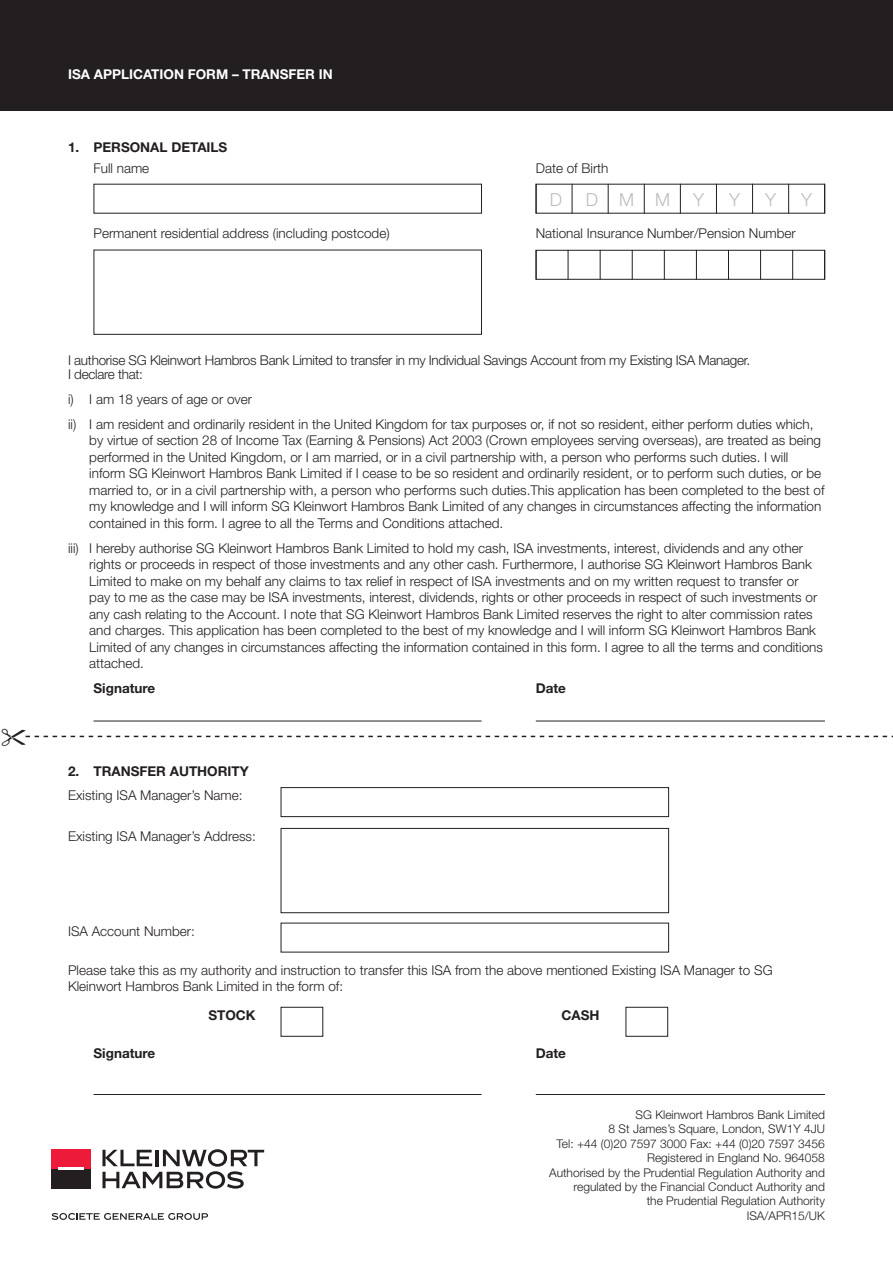
<style>
.page{position:relative;width:893px;height:1263px;background:#fff}
.page>*{position:absolute;margin:0;border:0;box-sizing:border-box;transform-origin:0 0}
.t1{font:300 18px "Helvetica Neue LT";color:#bcbdc0}
.t2{font:300 13.5px/16.5px "Helvetica Neue LT";color:#231f20}
.t3{font:300 13.5px/13.5px "Helvetica Neue LT";letter-spacing:-.02em;color:#231f20}
.t4{font:700 13.5px "Helvetica Neue LT";color:#231f20}
.t5{font:700 13.5px "Helvetica Neue LT";color:#fff}
.t6{font:300 12px "Helvetica Neue LT";color:#231f20}
</style>
<div class="page">
<div style="left:281px;top:787px;width:388px;height:30px;border:1px solid #231f20"></div>
<div style="left:281px;top:828px;width:388px;height:85px;border:1px solid #231f20"></div>
<div style="left:281px;top:1007px;width:42px;height:30px;border:1px solid #231f20"></div>
<div style="left:626px;top:1007px;width:42px;height:30px;border:1px solid #231f20"></div>
<div style="left:0;top:0;width:893px;height:111px;background:#231f20"></div>
<div style="left:94px;top:250px;width:388px;height:85px;border:1px solid #231f20"></div>
<div style="left:536px;top:250px;width:289px;height:30px;border:1px solid #231f20"></div>
<hr style="left:572px;top:184px;width:1px;height:30px;background:#231f20">
<hr style="left:608px;top:184px;width:1px;height:30px;background:#231f20">
<hr style="left:644px;top:184px;width:1px;height:30px;background:#231f20">
<hr style="left:680px;top:184px;width:1px;height:30px;background:#231f20">
<hr style="left:716px;top:184px;width:1px;height:30px;background:#231f20">
<hr style="left:752px;top:184px;width:1px;height:30px;background:#231f20">
<hr style="left:788px;top:184px;width:1px;height:30px;background:#231f20">
<hr style="left:824px;top:184px;width:1px;height:30px;background:#231f20">
<hr style="left:536px;top:184px;width:1px;height:30px;background:#231f20">
<hr style="left:568px;top:250px;width:1px;height:30px;background:#231f20">
<hr style="left:600px;top:250px;width:1px;height:30px;background:#231f20">
<hr style="left:632px;top:250px;width:1px;height:30px;background:#231f20">
<hr style="left:664px;top:250px;width:1px;height:30px;background:#231f20">
<hr style="left:696px;top:250px;width:1px;height:30px;background:#231f20">
<hr style="left:728px;top:250px;width:1px;height:30px;background:#231f20">
<hr style="left:792px;top:250px;width:1px;height:30px;background:#231f20">
<hr style="left:824px;top:250px;width:1px;height:30px;background:#231f20">
<hr style="left:536px;top:250px;width:1px;height:30px;background:#231f20">
<hr style="left:760px;top:250px;width:1px;height:30px;background:#231f20">
<hr style="left:94px;top:1094px;width:388px;height:1px;background:#231f20">
<hr style="left:536px;top:1094px;width:289px;height:1px;background:#231f20">
<hr style="left:94px;top:721px;width:388px;height:1px;background:#231f20">
<hr style="left:536px;top:721px;width:289px;height:1px;background:#231f20">
<div style="left:52px;top:1149px;width:39px;height:20px;background:#ed1a3a"></div>
<div style="left:52px;top:1169px;width:39px;height:19px;background:#231f20"></div>
<hr style="left:59px;top:1168px;width:25px;height:2px;background:#fff">
<svg style="left:102px;top:1149px;width:162px;height:40px"></svg>
<svg style="left:52px;top:1213px;width:156px;height:7px"></svg>
<svg style="left:25px;top:735px;width:868px;height:3px"></svg>
<p class="t5" style="left:68px;top:65px;width:266px">ISA APPLICATION FORM – TRANSFER IN</p>
<p class="t4" style="left:68px;top:139px;width:161px">1. PERSONAL DETAILS</p>
<p class="t2" style="left:94px;top:159px;width:57px">Full name</p>
<p class="t2" style="left:536px;top:159px;width:74px">Date of Birth</p>
<p class="t1" style="left:550px;top:188px;width:14px">D</p>
<p class="t1" style="left:586px;top:188px;width:86px">DMM</p>
<p class="t1" style="left:693px;top:188px;width:12px">Y</p>
<p class="t1" style="left:729px;top:188px;width:12px">Y</p>
<p class="t1" style="left:765px;top:188px;width:12px">Y</p>
<p class="t1" style="left:801px;top:188px;width:12px">Y</p>
<p class="t2" style="left:94px;top:225px;width:298px">Permanent residential address (including postcode)</p>
<p class="t2" style="left:536px;top:225px;width:262px">National Insurance Number/Pension Number</p>
<p class="t3" style="left:68px;top:354px;width:684px">I authorise SG Kleinwort Hambros Bank Limited to transfer in my Individual Savings Account from my Existing ISA Manager.<br>I declare that:</p>
<p class="t2" style="left:68px;top:391px;width:186px">i) I am 18 years of age or over</p>
<p class="t2" style="left:89px;top:416px;width:737px;text-indent:-21px">ii) I am resident and ordinarily resident in the United Kingdom for tax purposes or, if not so resident, either perform duties which, by virtue of section 28 of Income Tax (Earning &amp; Pensions) Act 2003 (Crown employees serving overseas), are treated as being performed in the United Kingdom, or I am married, or in a civil partnership with, a person who performs such duties. I will inform SG Kleinwort Hambros Bank Limited if I cease to be so resident and ordinarily resident, or to perform such duties, or be married to, or in a civil partnership with, a person who performs such duties.This application has been completed to the best of my knowledge and I will inform SG Kleinwort Hambros Bank Limited of any changes in circumstances affecting the information contained in this form. I agree to all the Terms and Conditions attached.</p>
<p class="t2" style="left:89px;top:540px;width:735px;text-indent:-21px">iii) I hereby authorise SG Kleinwort Hambros Bank Limited to hold my cash, ISA investments, interest, dividends and any other rights or proceeds in respect of those investments and any other cash. Furthermore, I authorise SG Kleinwort Hambros Bank Limited to make on my behalf any claims to tax relief in respect of ISA investments and on my written request to transfer or pay to me as the case may be ISA investments, interest, dividends, rights or other proceeds in respect of such investments or any cash relating to the Account. I note that SG Kleinwort Hambros Bank Limited reserves the right to alter commission rates and charges. This application has been completed to the best of my knowledge and I will inform SG Kleinwort Hambros Bank Limited of any changes in circumstances affecting the information contained in this form. I agree to all the terms and conditions attached.</p>
<p class="t4" style="left:94px;top:680px;width:63px">Signature</p>
<p class="t4" style="left:536px;top:680px;width:32px">Date</p>
<p class="t4" style="left:68px;top:763px;width:182px">2. TRANSFER AUTHORITY</p>
<p class="t2" style="left:68px;top:787px;width:176px">Existing ISA Manager’s Name:</p>
<p class="t2" style="left:68px;top:828px;width:189px">Existing ISA Manager’s Address:</p>
<p class="t2" style="left:68px;top:923px;width:128px">ISA Account Number:</p>
<p class="t2" style="left:68px;top:962px;width:706px">Please take this as my authority and instruction to transfer this ISA from the above mentioned Existing ISA Manager to SG<br>Kleinwort Hambros Bank Limited in the form of:</p>
<p class="t4" style="left:208px;top:1007px;width:49px">STOCK</p>
<p class="t4" style="left:562px;top:1007px;width:40px">CASH</p>
<p class="t4" style="left:94px;top:1044px;width:63px">Signature</p>
<p class="t4" style="left:536px;top:1044px;width:32px">Date</p>
<p class="t6" style="left:636px;top:1107px;width:191px">SG Kleinwort Hambros Bank Limited</p>
<p class="t6" style="left:609px;top:1122px;width:218px">8 St James’s Square, London, SW1Y 4JU</p>
<p class="t6" style="left:557px;top:1136px;width:270px">Tel: +44 (0)20 7597 3000 Fax: +44 (0)20 7597 3456</p>
<p class="t6" style="left:647px;top:1150px;width:179px">Registered in England No. 964058</p>
<p class="t6" style="left:549px;top:1165px;width:277px">Authorised by the Prudential Regulation Authority and</p>
<p class="t6" style="left:573px;top:1179px;width:253px">regulated by the Financial Conduct Authority and</p>
<p class="t6" style="left:647px;top:1194px;width:180px">the Prudential Regulation Authority</p>
<p class="t6" style="left:747px;top:1208px;width:80px">ISA/APR15/UK</p>
</div>
